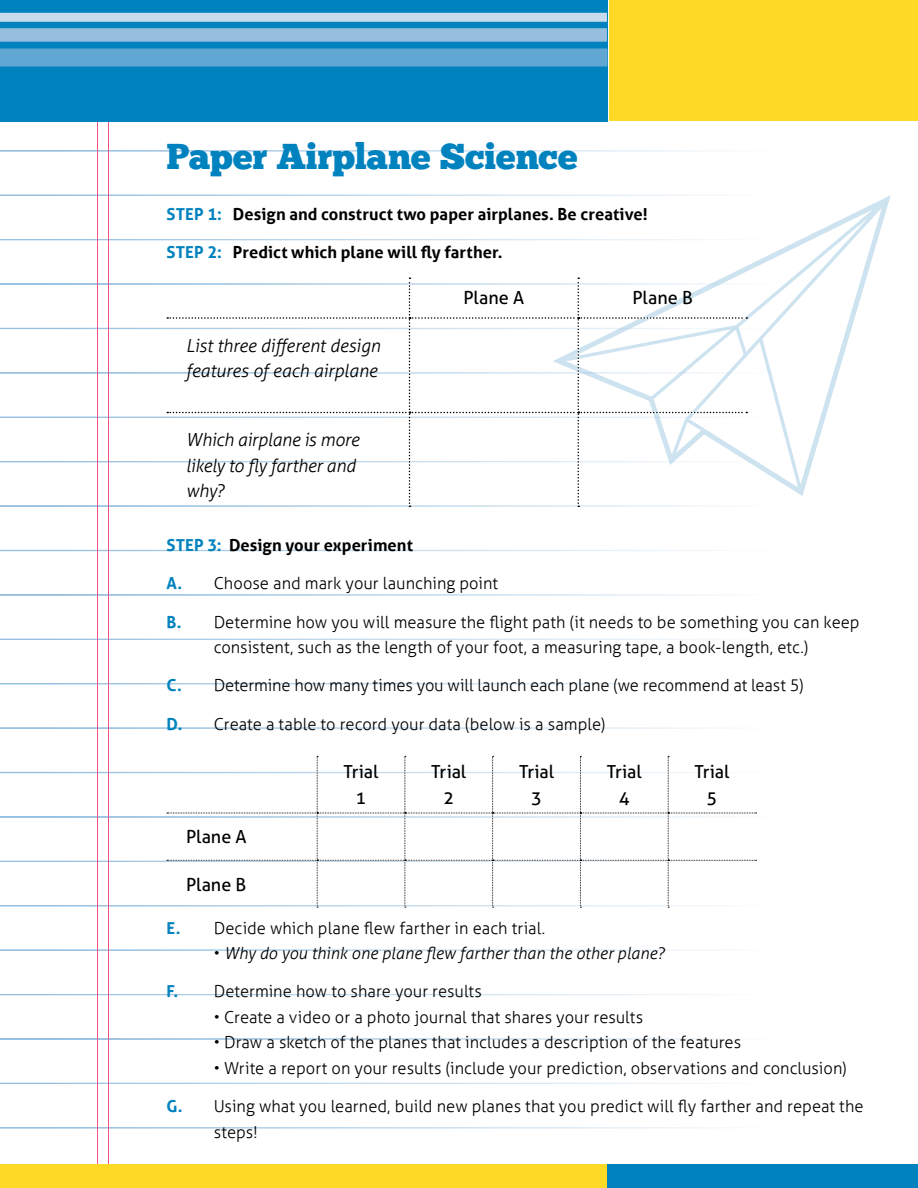
<style>
.page{position:relative;width:918px;height:1188px;background:#fff}
.page>*{position:absolute;margin:0;border:0;box-sizing:border-box;transform-origin:0 0}
.t1{font:36px "Chunk Five";color:#0082be}
.t2{font:italic 300 18px/25.5px "Aller";letter-spacing:-.01em;color:#000}
.t3{font:18px/25.5px "Aller";letter-spacing:-.005em;color:#000;text-align:center}
.t4{font:300 16.5px/25.5px "Aller";color:#000;text-align:center}
.t5{font:700 16.5px "Aller";letter-spacing:.005em;color:#000}
.t6{font:italic 300 16.5px "Aller";color:#000}
.s1{color:#0082be}
.s2{font-weight:700;color:#0082be}
.s3{font-style:normal}
</style>
<div class="page">
<svg style="left:553px;top:196px;width:338px;height:82px"></svg>
<svg style="left:0;top:150px;width:713px;height:1px"></svg>
<svg style="left:0;top:195px;width:891px;height:1px"></svg>
<svg style="left:0;top:239px;width:891px;height:1px"></svg>
<svg style="left:0;top:550px;width:713px;height:1px"></svg>
<svg style="left:0;top:595px;width:698px;height:1px"></svg>
<svg style="left:0;top:639px;width:713px;height:1px"></svg>
<svg style="left:0;top:683px;width:713px;height:1px"></svg>
<svg style="left:0;top:728px;width:713px;height:1px"></svg>
<svg style="left:0;top:950px;width:713px;height:1px"></svg>
<svg style="left:0;top:994px;width:713px;height:1px"></svg>
<svg style="left:0;top:1039px;width:710px;height:1px"></svg>
<svg style="left:0;top:1083px;width:713px;height:1px"></svg>
<svg style="left:0;top:1127px;width:713px;height:1px"></svg>
<hr style="left:97px;top:0;width:1px;height:1163px;background:#ef5386">
<hr style="left:108px;top:0;width:1px;height:1164px;background:#ef5386">
<div style="left:607px;top:1164px;width:311px;height:24px;background:#0082be"></div>
<div style="left:0;top:1164px;width:608px;height:24px;background:#fed925"></div>
<div style="left:609px;top:0;width:309px;height:122px;background:#fed925"></div>
<div style="left:0;top:0;width:608px;height:122px;background:#0082be"></div>
<div style="left:0;top:49px;width:608px;height:18px;background:#61a7d3"></div>
<div style="left:0;top:13px;width:607px;height:9px;background:#c8dbed"></div>
<div style="left:0;top:28px;width:607px;height:14px;background:#95bedf"></div>
<svg style="left:0;top:278px;width:867px;height:229px"></svg>
<svg style="left:0;top:756px;width:757px;height:152px"></svg>
<h1 class="t1" style="left:166px;top:135px;width:413px">Paper Airplane Science</h1>
<p class="t5" style="left:166px;top:204px;width:483px"><span class="s1">STEP 1:</span> Design and construct two paper airplanes. Be creative!</p>
<p class="t5" style="left:166px;top:242px;width:338px"><span class="s1">STEP 2:</span> Predict which plane will fly farther.</p>
<p class="t3" style="left:464px;top:285px;width:62px">Plane A</p>
<p class="t3" style="left:632px;top:285px;width:62px">Plane B</p>
<p class="t2" style="left:186px;top:332px;width:196px">List three different design features of each airplane</p>
<p class="t2" style="left:186px;top:427px;width:175px">Which airplane is more likely to fly farther and why?</p>
<p class="t5" style="left:166px;top:535px;width:248px"><span class="s1">STEP 3:</span> Design your experiment</p>
<p class="t4" style="left:166px;top:571px;width:333px"><span class="s2">A.</span> Choose and mark your launching point</p>
<p class="t4" style="left:166px;top:609px;width:695px"><span class="s2">B.</span> Determine how you will measure the flight path (it needs to be something you can keep consistent, such as the length of your foot, a measuring tape, a book-length, etc.)</p>
<p class="t4" style="left:166px;top:673px;width:639px"><span class="s2">C.</span> Determine how many times you will launch each plane (we recommend at least 5)</p>
<p class="t4" style="left:166px;top:711px;width:440px"><span class="s2">D.</span> Create a table to record your data (below is a sample)</p>
<p class="t3" style="left:344px;top:759px;width:36px">Trial<br>1</p>
<p class="t3" style="left:431px;top:759px;width:36px">Trial<br>2</p>
<p class="t3" style="left:519px;top:759px;width:36px">Trial<br>3</p>
<p class="t3" style="left:607px;top:759px;width:36px">Trial<br>4</p>
<p class="t3" style="left:695px;top:759px;width:36px">Trial<br>5</p>
<p class="t3" style="left:186px;top:824px;width:62px">Plane A</p>
<p class="t3" style="left:186px;top:871px;width:62px">Plane B</p>
<p class="t4" style="left:166px;top:915px;width:380px"><span class="s2">E.</span> Decide which plane flew farther in each trial.</p>
<p class="t6" style="left:214px;top:943px;width:452px"><span class="s3">•</span> Why do you think one plane flew farther than the other plane?</p>
<p class="t4" style="left:166px;top:979px;width:317px"><span class="s2">F.</span> Determine how to share your results</p>
<p class="t4" style="left:214px;top:1004px;width:431px">• Create a video or a photo journal that shares your results</p>
<p class="t4" style="left:214px;top:1030px;width:529px">• Draw a sketch of the planes that includes a description of the features</p>
<p class="t4" style="left:214px;top:1055px;width:634px">• Write a report on your results (include your prediction, observations and conclusion)</p>
<p class="t4" style="left:214px;top:1094px;width:652px;text-align:left;text-indent:-47px"><span class="s2">G.</span> Using what you learned, build new planes that you predict will fly farther and repeat the steps!</p>
</div>
